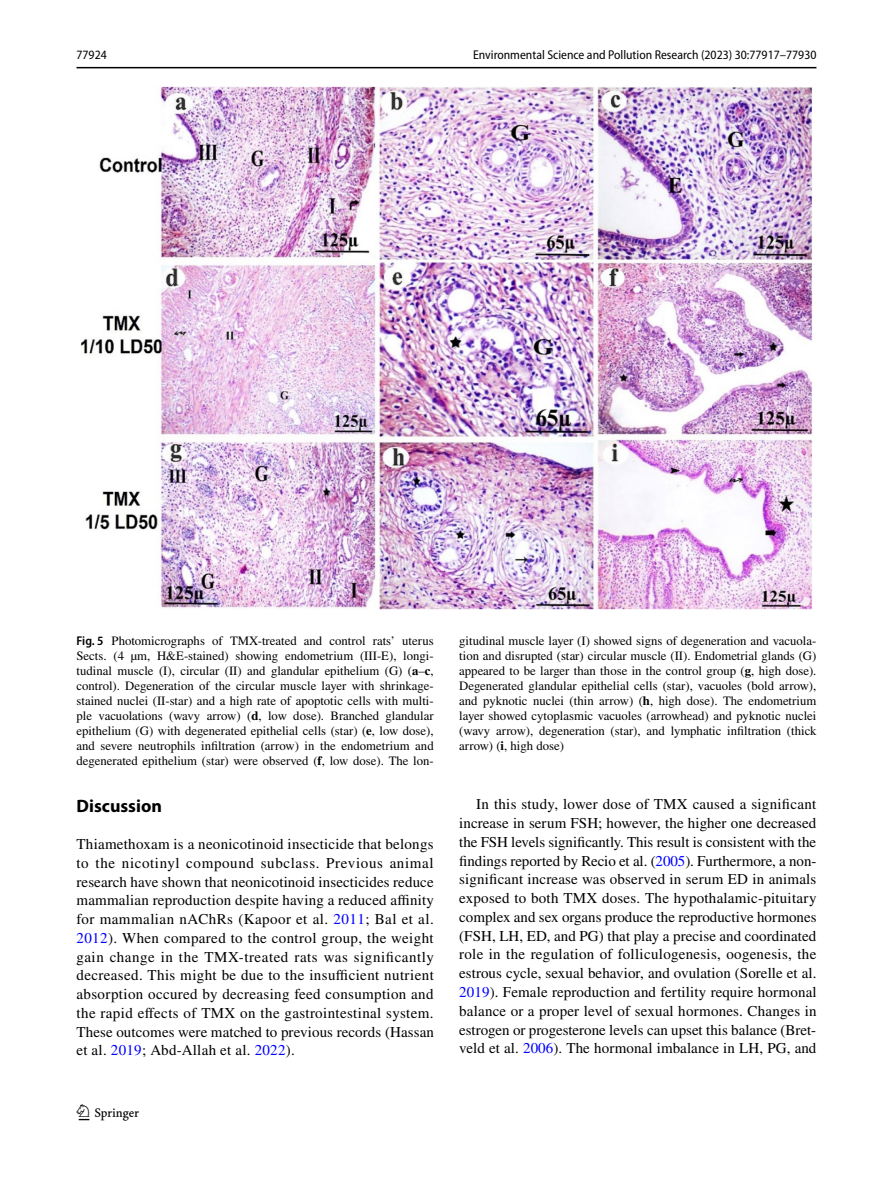
<style>
.page{position:relative;width:893px;height:1187px;background:#fff}
.page>*{position:absolute;margin:0;border:0;box-sizing:border-box;transform-origin:0 0}
.t1{font:22.5px "Springnew Regular 2";color:#000}
.t2{font:700 18px "Myriad Pro";color:#000}
.t3{font:15px/18.8px "STIX";letter-spacing:.005em;color:#000;text-align:justify}
.t4{font:12.75px/15px "STIX";color:#000;text-align:justify}
.t5{font:semi-condensed 12.75px "Myriad Pro";color:#000}
.s1{font-family:"Myriad Pro";font-weight:600;font-stretch:semi-condensed}
.s2{font-weight:700}
.s3{color:#00f}
</style>
<div class="page">
<hr style="left:77px;top:67px;width:739px;height:1px;background:#000">
<img style="left:81px;top:87px;width:731px;height:522px">
<p class="t5" style="left:77px;top:48px;width:32px">77924</p>
<p class="t5" style="left:473px;top:48px;width:345px">Environmental Science and Pollution Research (2023) 30:77917–77930</p>
<p class="t4" style="left:77px;top:633px;width:359px"><span class="s1">Fig. 5</span> Photomicrographs of TMX-treated and control rats’ uterus Sects. (4 µm, H&amp;E-stained) showing endometrium (III-E), longi&shy;tudinal muscle (I), circular (II) and glandular epithelium (G) (<span class="s2">a</span>–<span class="s2">c</span>, control). Degeneration of the circular muscle layer with shrinkage&shy;stained nuclei (II-star) and a high rate of apoptotic cells with multi&shy;ple vacuolations (wavy arrow) (<span class="s2">d</span>, low dose). Branched glandular epithelium (G) with degenerated epithelial cells (star) (<span class="s2">e</span>, low dose), and severe neutrophils infiltration (arrow) in the endometrium and degenerated epithelium (star) were observed (<span class="s2">f</span>, low dose). The lon-</p>
<p class="t4" style="left:459px;top:633px;width:359px">gitudinal muscle layer (I) showed signs of degeneration and vacuola&shy;tion and disrupted (star) circular muscle (II). Endometrial glands (G) appeared to be larger than those in the control group (<span class="s2">g</span>, high dose).<br>Degenerated glandular epithelial cells (star), vacuoles (bold arrow), and pyknotic nuclei (thin arrow) (<span class="s2">h</span>, high dose). The endometrium layer showed cytoplasmic vacuoles (arrowhead) and pyknotic nuclei (wavy arrow), degeneration (star), and lymphatic infiltration (thick arrow) (<span class="s2">i</span>, high dose)</p>
<p class="t2" style="left:77px;top:793px;width:87px">Discussion</p>
<p class="t3" style="left:77px;top:835px;width:359px">Thiamethoxam is a neonicotinoid insecticide that belongs to the nicotinyl compound subclass. Previous animal research have shown that neonicotinoid insecticides reduce mammalian reproduction despite having a reduced affinity for mammalian nAChRs (Kapoor et al. <span class="s3">2011</span>; Bal et al.<br><span class="s3">2012</span>). When compared to the control group, the weight gain change in the TMX-treated rats was significantly decreased. This might be due to the insufficient nutrient absorption occured by decreasing feed consumption and the rapid effects of TMX on the gastrointestinal system.<br>These outcomes were matched to previous records (Hassan et al. <span class="s3">2019</span>; Abd-Allah et al. <span class="s3">2022</span>).</p>
<h1 class="t1" style="left:79px;top:1104px;width:62px">1 3</h1>
<p class="t3" style="left:459px;top:796px;width:359px;text-indent:17px">In this study, lower dose of TMX caused a significant increase in serum FSH; however, the higher one decreased the FSH levels significantly. This result is consistent with the findings reported by Recio et al. (<span class="s3">2005</span>). Furthermore, a non&shy;significant increase was observed in serum ED in animals exposed to both TMX doses. The hypothalamic-pituitary complex and sex organs produce the reproductive hormones (FSH, LH, ED, and PG) that play a precise and coordinated role in the regulation of folliculogenesis, oogenesis, the estrous cycle, sexual behavior, and ovulation (Sorelle et al.<br><span class="s3">2019</span>). Female reproduction and fertility require hormonal balance or a proper level of sexual hormones. Changes in estrogen or progesterone levels can upset this balance (Bret&shy;veld et al. <span class="s3">2006</span>). The hormonal imbalance in LH, PG, and</p>
</div>
